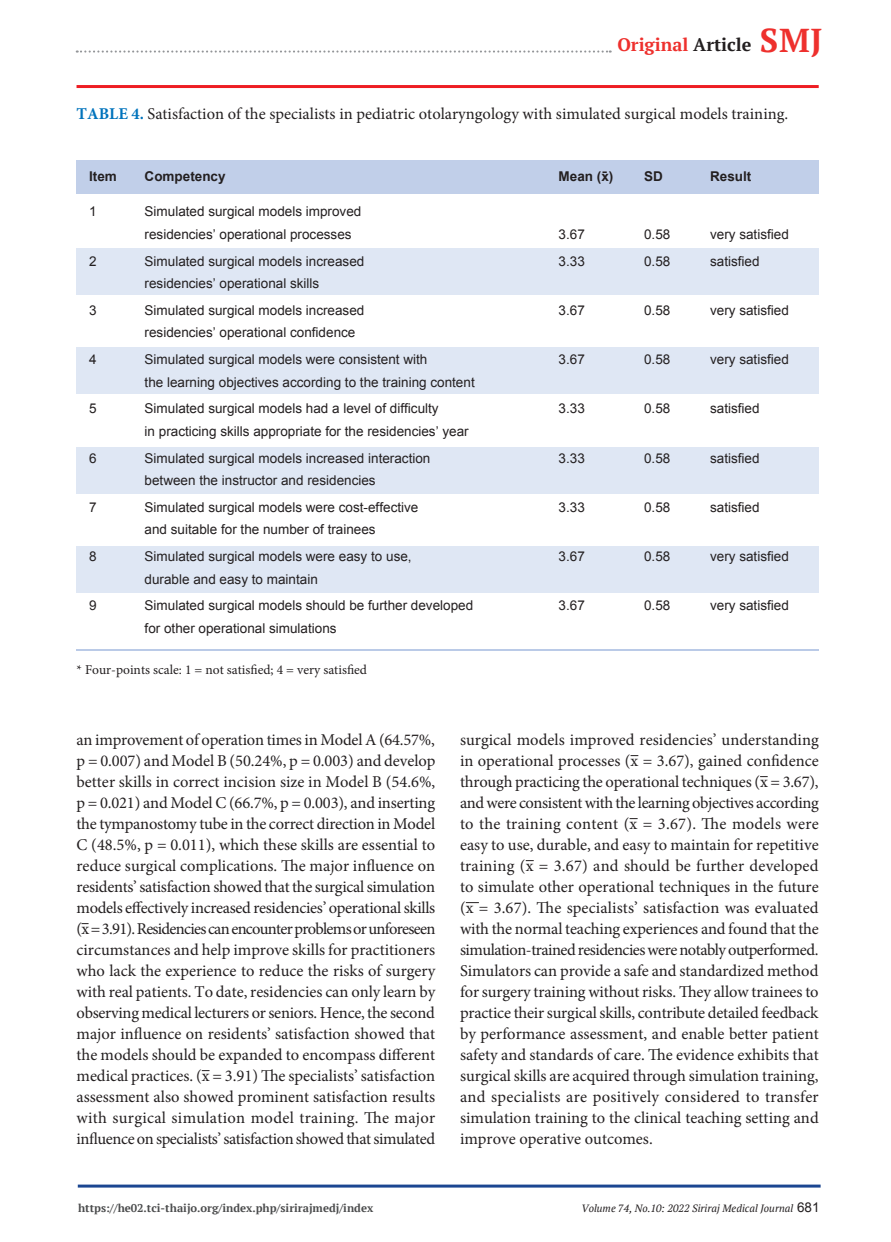
<style>
.page{position:relative;width:891px;height:1242px;background:#fff}
.page>*{position:absolute;margin:0;border:0;box-sizing:border-box;transform-origin:0 0}
.t1{font:700 18px "PT Serif";color:#ee302d}
.t2{font:16.5px/21px "Minion Pro";color:#231f20;text-align:justify}
.t3{font:13.5px "Arial";color:#231f20}
.t4{font:13.5px "Minion Pro";color:#231f20}
.t5{font:700 13.5px "Arial";color:#231f20}
.t6{font:700 11.25px "PT Serif";color:#4b4c4d}
.t7{font:italic 10.5px "PT Serif";color:#231f20}
.s1{color:#231f20}
.s2{font-size:33px}
.s3{font-weight:700;color:#0073bc}
.s4{font-family:"Arial";font-style:normal;font-size:13.5px}
</style>
<div class="page">
<svg style="left:77px;top:50px;width:534px;height:3px"></svg>
<hr style="left:78px;top:1185px;width:743px;height:3px;background:#1b4691">
<hr style="left:77px;top:85px;width:742px;height:3px;background:#ee1d23">
<div style="left:77px;top:249px;width:742px;height:46px;background:#dfe7f4"></div>
<div style="left:77px;top:447px;width:742px;height:46px;background:#dfe7f4"></div>
<div style="left:77px;top:348px;width:742px;height:46px;background:#dfe7f4"></div>
<div style="left:77px;top:546px;width:742px;height:46px;background:#dfe7f4"></div>
<hr style="left:77px;top:649px;width:742px;height:1px;background:#bacae7">
<div style="left:77px;top:161px;width:742px;height:33px;background:#c1cfe9"></div>
<svg style="left:466px;top:902px;width:13px;height:1px"></svg>
<p class="t1" style="left:617px;top:33px;width:207px">Original <span class="s1">Article</span> <span class="s2">SMJ</span></p>
<p class="t2" style="left:77px;top:103px;width:713px"><span class="s3">TABLE 4.</span> Satisfaction of the specialists in pediatric otolaryngology with simulated surgical models training.</p>
<p class="t5" style="left:89px;top:167px;width:29px">Item</p>
<p class="t5" style="left:145px;top:167px;width:83px">Competency</p>
<p class="t5" style="left:559px;top:167px;width:56px">Mean (x̄)</p>
<p class="t5" style="left:644px;top:167px;width:20px">SD</p>
<p class="t5" style="left:710px;top:167px;width:43px">Result</p>
<p class="t3" style="left:89px;top:203px;width:9px">1</p>
<p class="t3" style="left:145px;top:203px;width:218px">Simulated surgical models improved</p>
<p class="t3" style="left:145px;top:225px;width:209px">residencies’ operational processes</p>
<p class="t3" style="left:559px;top:225px;width:28px">3.67</p>
<p class="t3" style="left:644px;top:225px;width:28px">0.58</p>
<p class="t3" style="left:710px;top:225px;width:80px">very satisfied</p>
<p class="t3" style="left:89px;top:252px;width:9px">2</p>
<p class="t3" style="left:145px;top:252px;width:221px">Simulated surgical models increased</p>
<p class="t3" style="left:559px;top:252px;width:28px">3.33</p>
<p class="t3" style="left:644px;top:252px;width:28px">0.58</p>
<p class="t3" style="left:710px;top:252px;width:51px">satisfied</p>
<p class="t3" style="left:145px;top:275px;width:176px">residencies’ operational skills</p>
<p class="t3" style="left:89px;top:301px;width:9px">3</p>
<p class="t3" style="left:145px;top:301px;width:221px">Simulated surgical models increased</p>
<p class="t3" style="left:559px;top:301px;width:28px">3.67</p>
<p class="t3" style="left:644px;top:301px;width:28px">0.58</p>
<p class="t3" style="left:710px;top:301px;width:80px">very satisfied</p>
<p class="t3" style="left:145px;top:324px;width:212px">residencies’ operational confidence</p>
<p class="t3" style="left:89px;top:351px;width:9px">4</p>
<p class="t3" style="left:145px;top:351px;width:284px">Simulated surgical models were consistent with</p>
<p class="t3" style="left:559px;top:351px;width:28px">3.67</p>
<p class="t3" style="left:644px;top:351px;width:28px">0.58</p>
<p class="t3" style="left:710px;top:351px;width:80px">very satisfied</p>
<p class="t3" style="left:145px;top:373px;width:332px">the learning objectives according to the training content</p>
<p class="t3" style="left:89px;top:400px;width:9px">5</p>
<p class="t3" style="left:145px;top:400px;width:296px">Simulated surgical models had a level of difficulty</p>
<p class="t3" style="left:559px;top:400px;width:28px">3.33</p>
<p class="t3" style="left:644px;top:400px;width:28px">0.58</p>
<p class="t3" style="left:710px;top:400px;width:51px">satisfied</p>
<p class="t3" style="left:145px;top:422px;width:326px">in practicing skills appropriate for the residencies’ year</p>
<p class="t3" style="left:89px;top:449px;width:9px">6</p>
<p class="t3" style="left:145px;top:449px;width:287px">Simulated surgical models increased interaction</p>
<p class="t3" style="left:559px;top:449px;width:28px">3.33</p>
<p class="t3" style="left:644px;top:449px;width:28px">0.58</p>
<p class="t3" style="left:710px;top:449px;width:51px">satisfied</p>
<p class="t3" style="left:145px;top:472px;width:233px">between the instructor and residencies</p>
<p class="t3" style="left:89px;top:498px;width:9px">7</p>
<p class="t3" style="left:145px;top:498px;width:275px">Simulated surgical models were cost-effective</p>
<p class="t3" style="left:559px;top:498px;width:28px">3.33</p>
<p class="t3" style="left:644px;top:498px;width:28px">0.58</p>
<p class="t3" style="left:710px;top:498px;width:51px">satisfied</p>
<p class="t3" style="left:145px;top:521px;width:233px">and suitable for the number of trainees</p>
<p class="t3" style="left:89px;top:548px;width:9px">8</p>
<p class="t3" style="left:145px;top:548px;width:269px">Simulated surgical models were easy to use,</p>
<p class="t3" style="left:559px;top:548px;width:28px">3.67</p>
<p class="t3" style="left:644px;top:548px;width:28px">0.58</p>
<p class="t3" style="left:710px;top:548px;width:80px">very satisfied</p>
<p class="t3" style="left:145px;top:570px;width:175px">durable and easy to maintain</p>
<p class="t3" style="left:89px;top:597px;width:9px">9</p>
<p class="t3" style="left:145px;top:597px;width:330px">Simulated surgical models should be further developed</p>
<p class="t3" style="left:559px;top:597px;width:28px">3.67</p>
<p class="t3" style="left:644px;top:597px;width:28px">0.58</p>
<p class="t3" style="left:710px;top:597px;width:80px">very satisfied</p>
<p class="t3" style="left:145px;top:619px;width:194px">for other operational simulations</p>
<p class="t4" style="left:77px;top:661px;width:292px">* Four-points scale: 1 = not satisfied; 4 = very satisfied</p>
<p class="t2" style="left:77px;top:729px;width:360px">an improvement of operation times in Model A (64.57%, p = 0.007) and Model B (50.24%, p = 0.003) and develop better skills in correct incision size in Model B (54.6%, p = 0.021) and Model C (66.7%, p = 0.003), and inserting the tympanostomy tube in the correct direction in Model C (48.5%, p = 0.011), which these skills are essential to reduce surgical complications. The major influence on residents’ satisfaction showed that the surgical simulation models effectively increased residencies’ operational skills (x = 3.91). Residencies can encounter problems or unforeseen circumstances and help improve skills for practitioners who lack the experience to reduce the risks of surgery with real patients. To date, residencies can only learn by observing medical lecturers or seniors. Hence, the second major influence on residents’ satisfaction showed that the models should be expanded to encompass different medical practices. (x = 3.91) The specialists’ satisfaction assessment also showed prominent satisfaction results with surgical simulation model training. The major influence on specialists’ satisfaction showed that simulated</p>
<p class="t2" style="left:460px;top:729px;width:360px">surgical models improved residencies’ understanding in operational processes (x = 3.67), gained confidence through practicing the operational techniques (x = 3.67), and were consistent with the learning objectives according to the training content (x = 3.67). The models were easy to use, durable, and easy to maintain for repetitive training (x = 3.67) and should be further developed to simulate other operational techniques in the future (x = 3.67). The specialists’ satisfaction was evaluated with the normal teaching experiences and found that the simulation-trained residencies were notably outperformed.<br>Simulators can provide a safe and standardized method for surgery training without risks. They allow trainees to practice their surgical skills, contribute detailed feedback by performance assessment, and enable better patient safety and standards of care. The evidence exhibits that surgical skills are acquired through simulation training, and specialists are positively considered to transfer simulation training to the clinical teaching setting and improve operative outcomes.</p>
<p class="t6" style="left:78px;top:1201px;width:297px">https://he02.tci-thaijo.org/index.php/sirirajmedj/index</p>
<p class="t7" style="left:582px;top:1202px;width:239px">Volume 74, No.10: 2022 Siriraj Medical Journal <span class="s4">681</span></p>
</div>
